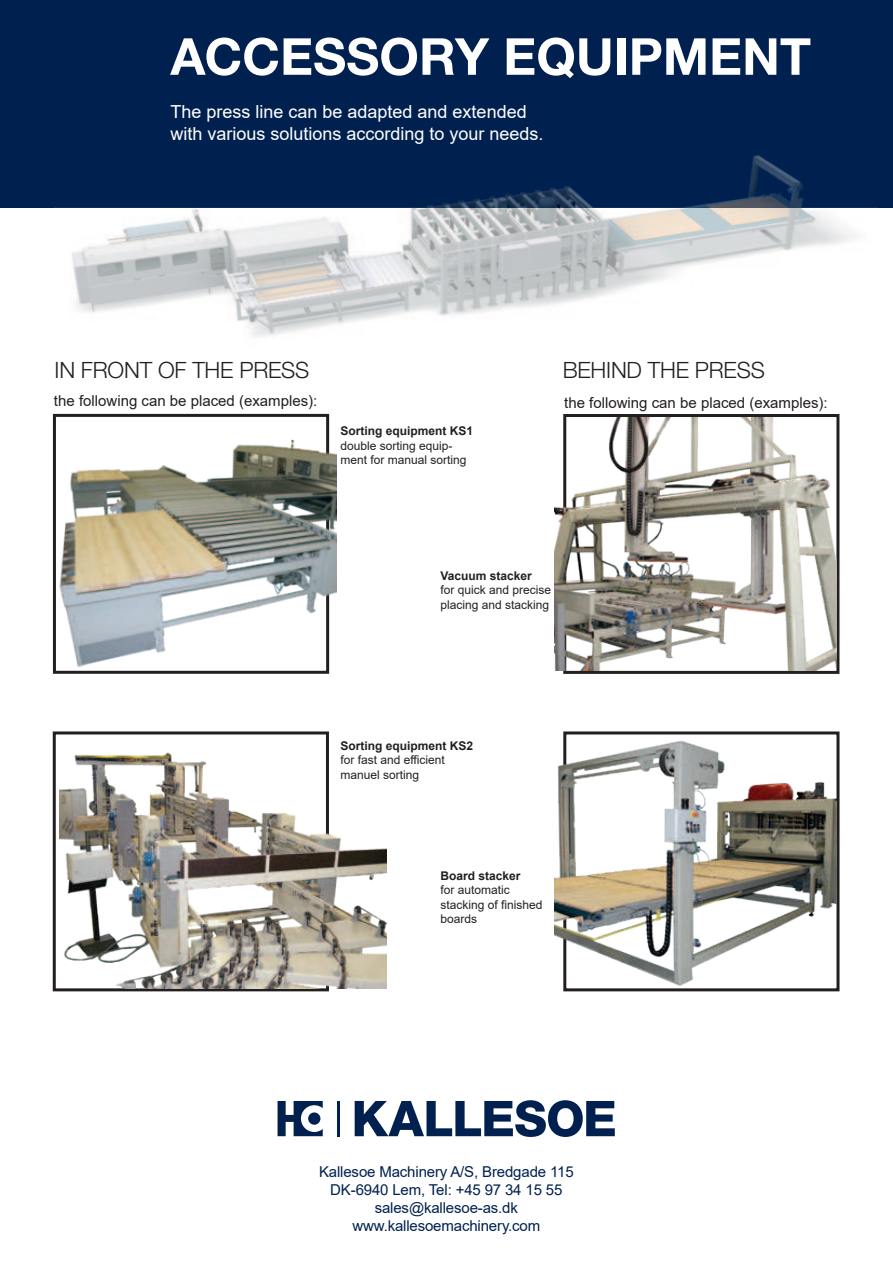
<style>
.page{position:relative;width:893px;height:1263px;background:#fff}
.page>*{position:absolute;margin:0;border:0;box-sizing:border-box;transform-origin:0 0}
.t1{font:700 51px "Helvetica Neue LTW1 G";color:#fff}
.t2{font:300 22.5px "Helvetica Neue LTW1 G";letter-spacing:-.01em;color:#231f20}
.t3{font:18px/21.6px "Arial";color:#fff}
.t4{font:15px/18px "Arial";letter-spacing:-.01em;color:#00214f;text-align:center}
.t5{font:15px "Arial";color:#231f20}
.t6{font:12px/14.4px "Arial";color:#231f20}
.t7{font:700 12px "Arial";color:#231f20}
</style>
<div class="page">
<div style="left:0;top:0;width:893px;height:208px;background:#00214f"></div>
<svg style="left:53px;top:414px;width:276px;height:260px;background:#2c2829"></svg>
<div style="left:53px;top:731px;width:276px;height:260px;background:#fff;border:3px solid #231f20"></div>
<img style="left:59px;top:734px;width:328px;height:254px">
<img style="left:56px;top:414px;width:281px;height:257px">
<svg style="left:563px;top:731px;width:276px;height:260px;background:#4a4747"></svg>
<img style="left:554px;top:735px;width:282px;height:253px">
<svg style="left:563px;top:414px;width:276px;height:260px;background:#322e2e"></svg>
<img style="left:554px;top:417px;width:282px;height:254px">
<img style="left:54px;top:155px;width:824px;height:182px">
<hr style="left:337px;top:1101px;width:3px;height:35px;background:#00214f">
<svg style="left:355px;top:1100px;width:260px;height:37px"></svg>
<svg style="left:278px;top:1101px;width:45px;height:35px"></svg>
<h1 class="t1" style="left:170px;top:27px;width:642px">ACCESSORY EQUIPMENT</h1>
<h3 class="t3" style="left:170px;top:103px;width:375px">The press line can be adapted and extended with various solutions according to your needs.</h3>
<h2 class="t2" style="left:55px;top:362px;width:256px">IN FRONT OF THE PRESS</h2>
<h2 class="t2" style="left:563px;top:362px;width:204px">BEHIND THE PRESS</h2>
<p class="t5" style="left:54px;top:395px;width:265px">the following can be placed (examples):</p>
<p class="t5" style="left:564px;top:397px;width:265px">the following can be placed (examples):</p>
<p class="t7" style="left:340px;top:426px;width:134px">Sorting equipment KS1</p>
<p class="t6" style="left:340px;top:439px;width:128px">double sorting equip&shy;ment for manual sorting</p>
<p class="t7" style="left:440px;top:571px;width:93px">Vacuum stacker</p>
<p class="t6" style="left:440px;top:584px;width:112px">for quick and precise placing and stacking</p>
<p class="t7" style="left:340px;top:741px;width:134px">Sorting equipment KS2</p>
<p class="t6" style="left:340px;top:753px;width:106px">for fast and e昀케cient manuel sorting</p>
<p class="t7" style="left:440px;top:871px;width:82px">Board stacker</p>
<p class="t6" style="left:440px;top:884px;width:104px">for automatic stacking of 昀椀nished boards</p>
<p class="t4" style="left:319px;top:1164px;width:256px">Kallesoe Machinery A/S, Bredgade 115<br>DK-6940 Lem, Tel: +45 97 34 15 55 sales@kallesoe-as.dk www.kallesoemachinery.com</p>
</div>
